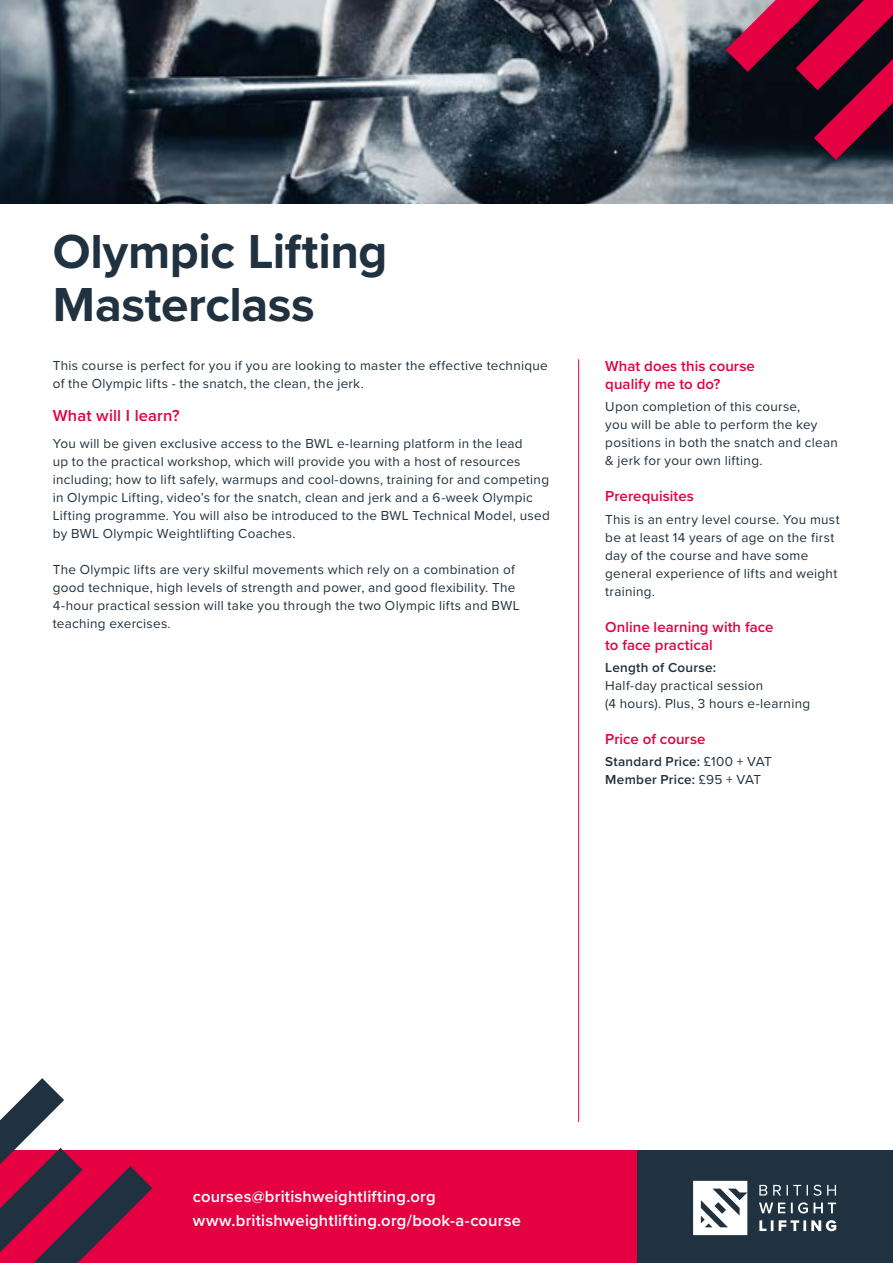
<style>
.page{position:relative;width:893px;height:1263px;background:#fff}
.page>*{position:absolute;margin:0;border:0;box-sizing:border-box;transform-origin:0 0}
.t1{font:700 49.5px/52.5px "Proxima Nova";letter-spacing:-.01em;color:#20313f}
.t2{font:600 16.5px/23.2px "Proxima Nova";letter-spacing:.01em;color:#fff}
.t3{font:600 16.5px "Proxima Nova";letter-spacing:.01em;color:#e40041}
.t4{font:600 15px/18px "Proxima Nova";letter-spacing:.005em;color:#e40041}
.t5{font:13.5px/18px "Proxima Nova";letter-spacing:.02em;color:#20313f}
.t6{font:600 13.5px/18px "Proxima Nova";letter-spacing:.02em;color:#20313f}
.s1{font-weight:400}
</style>
<div class="page">
<img style="left:0;top:0;width:893px;height:203px">
<svg style="left:726px;top:0;width:167px;height:160px;background:#5a112d"></svg>
<div style="left:636px;top:1150px;width:257px;height:113px;background:#20313f"></div>
<div style="left:0;top:1150px;width:636px;height:113px;background:#e40041"></div>
<hr style="left:578px;top:359px;width:1px;height:763px;background:#e40041">
<svg style="left:693px;top:1181px;width:143px;height:54px"></svg>
<svg style="left:0;top:1078px;width:152px;height:185px"></svg>
<h1 class="t1" style="left:53px;top:225px;width:336px">Olympic Lifting<br>Masterclass</h1>
<p class="t5" style="left:53px;top:356px;width:496px">This course is perfect for you if you are looking to master the effective technique of the Olympic lifts - the snatch, the clean, the jerk.</p>
<p class="t3" style="left:53px;top:403px;width:128px">What will I learn?</p>
<p class="t5" style="left:53px;top:433px;width:498px">You will be given exclusive access to the BWL e-learning platform in the lead<br>up to the practical workshop, which will provide you with a host of resources including; how to lift safely, warmups and cool-downs, training for and competing in Olympic Lifting, video’s for the snatch, clean and jerk and a 6-week Olympic Lifting programme. You will also be introduced to the BWL Technical Model, used by BWL Olympic Weightlifting Coaches.</p>
<p class="t5" style="left:53px;top:559px;width:468px">The Olympic lifts are very skilful movements which rely on a combination of good technique, high levels of strength and power, and good flexibility. The 4-hour practical session will take you through the two Olympic lifts and BWL teaching exercises.</p>
<p class="t4" style="left:605px;top:357px;width:151px">What does this course qualify me to do?</p>
<p class="t5" style="left:605px;top:397px;width:234px">Upon completion of this course,<br>you will be able to perform the key positions in both the snatch and clean &amp; jerk for your own lifting.</p>
<p class="t4" style="left:605px;top:487px;width:90px">Prerequisites</p>
<p class="t5" style="left:605px;top:510px;width:236px">This is an entry level course. You must be at least 14 years of age on the first day of the course and have some general experience of lifts and weight training.</p>
<p class="t4" style="left:605px;top:617px;width:170px">Online learning with face to face practical</p>
<p class="t6" style="left:605px;top:658px;width:112px">Length of Course:</p>
<p class="t5" style="left:605px;top:676px;width:206px">Half-day practical session<br>(4 hours). Plus, 3 hours e-learning</p>
<p class="t4" style="left:605px;top:729px;width:102px">Price of course</p>
<p class="t6" style="left:605px;top:752px;width:168px">Standard Price: <span class="s1">£100 + VAT<br></span>Member Price: <span class="s1">£95 + VAT</span></p>
<p class="t2" style="left:193px;top:1185px;width:330px">courses@britishweightlifting.org www.britishweightlifting.org/book-a-course</p>
</div>
